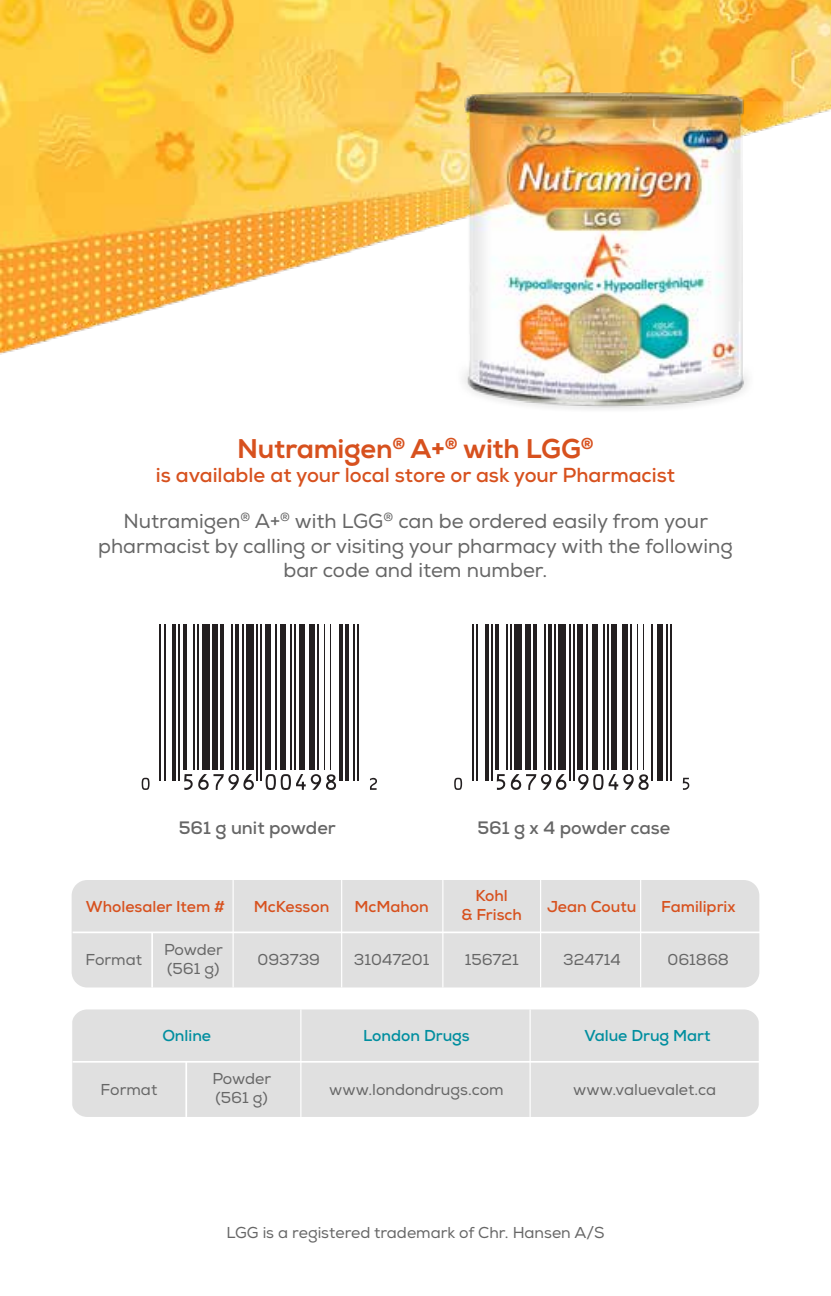
<style>
.page{position:relative;width:831px;height:1296px;background:#fff}
.page>*{position:absolute;margin:0;border:0;box-sizing:border-box;transform-origin:0 0}
.t1{font:800 27px "Nexa";letter-spacing:-.01em;color:#d7511e}
.t2{font:20.25px/24.3px "Nexa";color:#666;text-align:center}
.t3{font:700 20.25px "Nexa";color:#d7511e}
.t4{font:700 18px "Nexa";color:#666}
.t5{font:15.75px/18.9px "Nexa";color:#666}
.t6{font:700 15.75px/18.9px "Nexa";color:#d7511e;text-align:center}
.t7{font:700 15.75px "Nexa";color:#008e9f}
</style>
<div class="page">
<img style="left:0;top:0;width:830px;height:355px">
<img style="left:413px;top:76px;width:380px;height:334px">
<hr style="left:160px;top:624px;width:1px;height:157px;background:#231f20">
<hr style="left:164px;top:624px;width:1px;height:157px;background:#231f20">
<hr style="left:172px;top:624px;width:4px;height:157px;background:#231f20">
<hr style="left:179px;top:624px;width:1px;height:157px;background:#231f20">
<hr style="left:183px;top:624px;width:3px;height:146px;background:#231f20">
<hr style="left:193px;top:624px;width:1px;height:146px;background:#231f20">
<hr style="left:198px;top:624px;width:1px;height:146px;background:#231f20">
<div style="left:202px;top:624px;width:7px;height:146px;background:#231f20"></div>
<div style="left:212px;top:624px;width:6px;height:146px;background:#231f20"></div>
<hr style="left:221px;top:624px;width:3px;height:146px;background:#231f20">
<hr style="left:231px;top:624px;width:1px;height:146px;background:#231f20">
<hr style="left:235px;top:624px;width:4px;height:146px;background:#231f20">
<hr style="left:242px;top:624px;width:1px;height:146px;background:#231f20">
<div style="left:246px;top:624px;width:7px;height:146px;background:#231f20"></div>
<hr style="left:256px;top:624px;width:2px;height:157px;background:#231f20">
<hr style="left:261px;top:624px;width:1px;height:157px;background:#231f20">
<div style="left:265px;top:624px;width:5px;height:146px;background:#231f20"></div>
<hr style="left:275px;top:624px;width:2px;height:146px;background:#231f20">
<div style="left:280px;top:624px;width:5px;height:146px;background:#231f20"></div>
<hr style="left:290px;top:624px;width:1px;height:146px;background:#231f20">
<hr style="left:294px;top:624px;width:1px;height:146px;background:#231f20">
<div style="left:299px;top:624px;width:5px;height:146px;background:#231f20"></div>
<div style="left:309px;top:624px;width:5px;height:146px;background:#231f20"></div>
<hr style="left:318px;top:624px;width:1px;height:146px;background:#231f20">
<hr style="left:324px;top:624px;width:1px;height:146px;background:#231f20">
<hr style="left:330px;top:624px;width:1px;height:146px;background:#231f20">
<hr style="left:339px;top:624px;width:3px;height:157px;background:#231f20">
<hr style="left:345px;top:624px;width:3px;height:157px;background:#231f20">
<hr style="left:353px;top:624px;width:1px;height:157px;background:#231f20">
<hr style="left:357px;top:624px;width:2px;height:157px;background:#231f20">
<svg style="left:142px;top:778px;width:7px;height:12px"></svg>
<svg style="left:184px;top:774px;width:70px;height:16px"></svg>
<svg style="left:265px;top:774px;width:71px;height:16px"></svg>
<svg style="left:370px;top:778px;width:7px;height:12px"></svg>
<hr style="left:472px;top:624px;width:1px;height:157px;background:#231f20">
<hr style="left:476px;top:624px;width:1px;height:157px;background:#231f20">
<hr style="left:485px;top:624px;width:3px;height:157px;background:#231f20">
<hr style="left:491px;top:624px;width:1px;height:157px;background:#231f20">
<hr style="left:495px;top:624px;width:3px;height:146px;background:#231f20">
<hr style="left:506px;top:624px;width:1px;height:146px;background:#231f20">
<hr style="left:510px;top:624px;width:1px;height:146px;background:#231f20">
<div style="left:514px;top:624px;width:7px;height:146px;background:#231f20"></div>
<div style="left:524px;top:624px;width:6px;height:146px;background:#231f20"></div>
<hr style="left:533px;top:624px;width:3px;height:146px;background:#231f20">
<hr style="left:543px;top:624px;width:2px;height:146px;background:#231f20">
<hr style="left:548px;top:624px;width:3px;height:146px;background:#231f20">
<hr style="left:554px;top:624px;width:1px;height:146px;background:#231f20">
<div style="left:558px;top:624px;width:8px;height:146px;background:#231f20"></div>
<hr style="left:569px;top:624px;width:1px;height:157px;background:#231f20">
<hr style="left:573px;top:624px;width:1px;height:157px;background:#231f20">
<div style="left:577px;top:624px;width:6px;height:146px;background:#231f20"></div>
<hr style="left:586px;top:624px;width:1px;height:146px;background:#231f20">
<div style="left:592px;top:624px;width:5px;height:146px;background:#231f20"></div>
<hr style="left:602px;top:624px;width:2px;height:146px;background:#231f20">
<hr style="left:607px;top:624px;width:1px;height:146px;background:#231f20">
<div style="left:611px;top:624px;width:5px;height:146px;background:#231f20"></div>
<div style="left:621px;top:624px;width:6px;height:146px;background:#231f20"></div>
<hr style="left:630px;top:624px;width:1px;height:146px;background:#231f20">
<hr style="left:636px;top:624px;width:1px;height:146px;background:#231f20">
<hr style="left:642px;top:624px;width:1px;height:146px;background:#231f20">
<hr style="left:651px;top:624px;width:1px;height:157px;background:#231f20">
<div style="left:657px;top:624px;width:5px;height:157px;background:#231f20"></div>
<hr style="left:666px;top:624px;width:1px;height:157px;background:#231f20">
<hr style="left:670px;top:624px;width:1px;height:157px;background:#231f20">
<svg style="left:454px;top:778px;width:8px;height:12px"></svg>
<svg style="left:496px;top:774px;width:70px;height:16px"></svg>
<svg style="left:578px;top:774px;width:70px;height:16px"></svg>
<svg style="left:682px;top:778px;width:7px;height:12px"></svg>
<div style="left:72px;top:880px;width:687px;height:108px;background:#e0e0e0;border-radius:16px"></div>
<hr style="left:73px;top:932px;width:687px;height:1px;background:#fff">
<hr style="left:232px;top:880px;width:2px;height:108px;background:#fff">
<hr style="left:151px;top:932px;width:2px;height:56px;background:#fff">
<hr style="left:341px;top:880px;width:1px;height:108px;background:#fff">
<hr style="left:442px;top:880px;width:1px;height:108px;background:#fff">
<hr style="left:540px;top:880px;width:1px;height:108px;background:#fff">
<hr style="left:639px;top:880px;width:2px;height:108px;background:#fff">
<div style="left:72px;top:1009px;width:687px;height:108px;background:#e0e0e0;border-radius:16px"></div>
<hr style="left:73px;top:1061px;width:687px;height:2px;background:#fff">
<hr style="left:300px;top:1009px;width:1px;height:108px;background:#fff">
<hr style="left:185px;top:1062px;width:2px;height:55px;background:#fff">
<hr style="left:529px;top:1009px;width:1px;height:108px;background:#fff">
<hr style="left:758px;top:1009px;width:1px;height:108px;background:#fff">
<h1 class="t1" style="left:237px;top:432px;width:358px">Nutramigen<sup>®</sup> A+<sup>®</sup> with LGG<sup>®</sup></h1>
<p class="t3" style="left:156px;top:462px;width:521px">is available at your local store or ask your Pharmacist</p>
<p class="t2" style="left:98px;top:509px;width:636px">Nutramigen<sup>®</sup> A+<sup>®</sup> with LGG<sup>®</sup> can be ordered easily from your pharmacist by calling or visiting your pharmacy with the following bar code and item number.</p>
<p class="t4" style="left:179px;top:816px;width:158px">561 g unit powder</p>
<p class="t4" style="left:477px;top:816px;width:194px">561 g x 4 powder case</p>
<p class="t6" style="left:86px;top:897px;width:141px">Wholesaler Item #</p>
<p class="t6" style="left:254px;top:897px;width:77px">McKesson</p>
<p class="t6" style="left:354px;top:897px;width:76px">McMahon</p>
<p class="t6" style="left:461px;top:886px;width:62px">Kohl<br>&amp; Frisch</p>
<p class="t6" style="left:547px;top:897px;width:91px">Jean Coutu</p>
<p class="t6" style="left:660px;top:897px;width:76px">Familiprix</p>
<p class="t5" style="left:164px;top:940px;width:60px">Powder (561 g)</p>
<p class="t5" style="left:85px;top:951px;width:58px">Format</p>
<p class="t5" style="left:257px;top:951px;width:64px">093739</p>
<p class="t5" style="left:354px;top:951px;width:77px">31047201</p>
<p class="t5" style="left:464px;top:951px;width:56px">156721</p>
<p class="t5" style="left:563px;top:951px;width:59px">324714</p>
<p class="t5" style="left:667px;top:951px;width:63px">061868</p>
<p class="t7" style="left:162px;top:1026px;width:50px">Online</p>
<p class="t7" style="left:363px;top:1026px;width:108px">London Drugs</p>
<p class="t7" style="left:584px;top:1026px;width:128px">Value Drug Mart</p>
<p class="t5" style="left:212px;top:1070px;width:60px">Powder (561 g)</p>
<p class="t5" style="left:101px;top:1080px;width:58px">Format</p>
<p class="t5" style="left:329px;top:1080px;width:176px">www.londondrugs.com</p>
<p class="t5" style="left:573px;top:1080px;width:144px">www.valuevalet.ca</p>
<p class="t5" style="left:226px;top:1224px;width:379px">LGG is a registered trademark of Chr. Hansen A/S</p>
</div>
